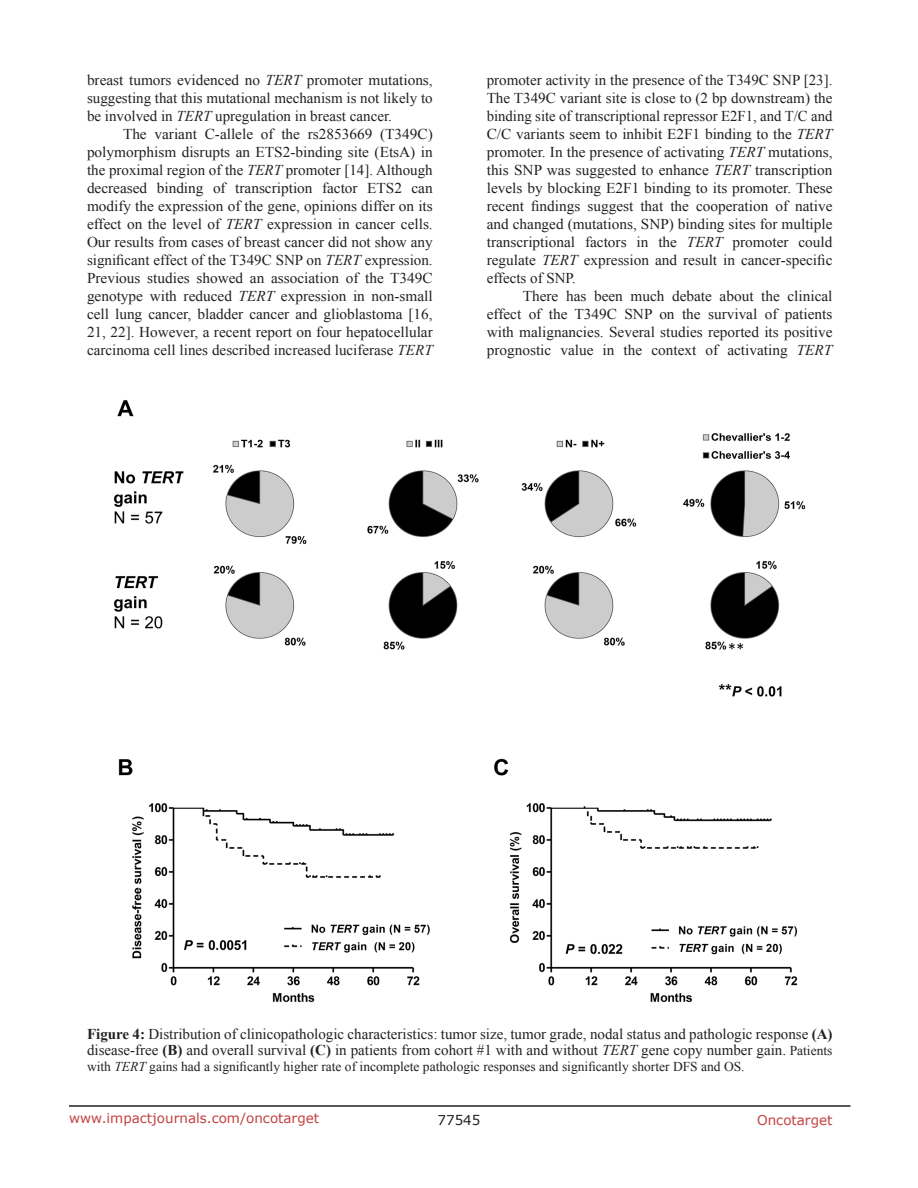
<style>
.page{position:relative;width:918px;height:1188px;background:#fff}
.page>*{position:absolute;margin:0;border:0;box-sizing:border-box;transform-origin:0 0}
.BodyText{font:15px/18px "Times New Roman";color:#231f20;text-align:justify}
.figuretext{font:15px/16.2px "Times New Roman";color:#231f20}
.figuretext-2{font:13.5px "Times New Roman";color:#231f20}
.t1{font:13.5px "Verdana";color:#c24141}
.t2{font:13.5px "Verdana";color:#231f20}
.s1{font-style:italic}
.s2{font-weight:700}
.s3{font-size:13.5px}
</style>
<div class="page">
<hr style="left:69px;top:1105px;width:781px;height:2px;background:#231f20">
<img style="left:113px;top:400px;width:693px;height:603px">
<p class="BodyText" style="left:87px;top:71px;width:347px">breast tumors evidenced no <span class="s1">TERT</span> promoter mutations, suggesting that this mutational mechanism is not likely to be involved in <span class="s1">TERT</span> upregulation in breast cancer.</p>
<p class="BodyText" style="left:87px;top:125px;width:347px;text-indent:36px">The variant C-allele of the rs2853669 (T349C) polymorphism disrupts an ETS2-binding site (EtsA) in the proximal region of the <span class="s1">TERT</span> promoter [14]. Although decreased binding of transcription factor ETS2 can modify the expression of the gene, opinions differ on its effect on the level of <span class="s1">TERT</span> expression in cancer cells.<br>Our results from cases of breast cancer did not show any significant effect of the T349C SNP on <span class="s1">TERT</span> expression.<br>Previous studies showed an association of the T349C genotype with reduced <span class="s1">TERT</span> expression in non-small cell lung cancer, bladder cancer and glioblastoma [16, 21, 22]. However, a recent report on four hepatocellular carcinoma cell lines described increased luciferase <span class="s1">TERT</span></p>
<p class="BodyText" style="left:487px;top:71px;width:347px">promoter activity in the presence of the T349C SNP [23].<br>The T349C variant site is close to (2 bp downstream) the binding site of transcriptional repressor E2F1, and T/C and C/C variants seem to inhibit E2F1 binding to the <span class="s1">TERT </span>promoter. In the presence of activating <span class="s1">TERT</span> mutations, this SNP was suggested to enhance <span class="s1">TERT</span> transcription levels by blocking E2F1 binding to its promoter. These recent findings suggest that the cooperation of native and changed (mutations, SNP) binding sites for multiple transcriptional factors in the <span class="s1">TERT</span> promoter could regulate <span class="s1">TERT</span> expression and result in cancer-specific effects of SNP.</p>
<p class="BodyText" style="left:487px;top:287px;width:347px;text-indent:36px">There has been much debate about the clinical effect of the T349C SNP on the survival of patients with malignancies. Several studies reported its positive prognostic value in the context of activating <span class="s1">TERT</span></p>
<p class="figuretext" style="left:87px;top:1025px;width:747px"><span class="s2">Figure 4:</span> Distribution of clinicopathologic characteristics: tumor size, tumor grade, nodal status and pathologic response <span class="s2">(A) </span>disease-free <span class="s2">(B)</span> and overall survival <span class="s2">(C)</span> in patients from cohort #1 with and without <span class="s1">TERT</span> gene copy number gain. <span class="s3">Patients</span></p>
<p class="figuretext-2" style="left:87px;top:1058px;width:659px">with <span class="s1">TERT</span> gains had a significantly higher rate of incomplete pathologic responses and significantly shorter DFS and OS.</p>
<p class="t1" style="left:69px;top:1109px;width:252px">www.impactjournals.com/oncotarget</p>
<p class="t2" style="left:438px;top:1111px;width:44px">77545</p>
<p class="t1" style="left:757px;top:1111px;width:77px">Oncotarget</p>
</div>
